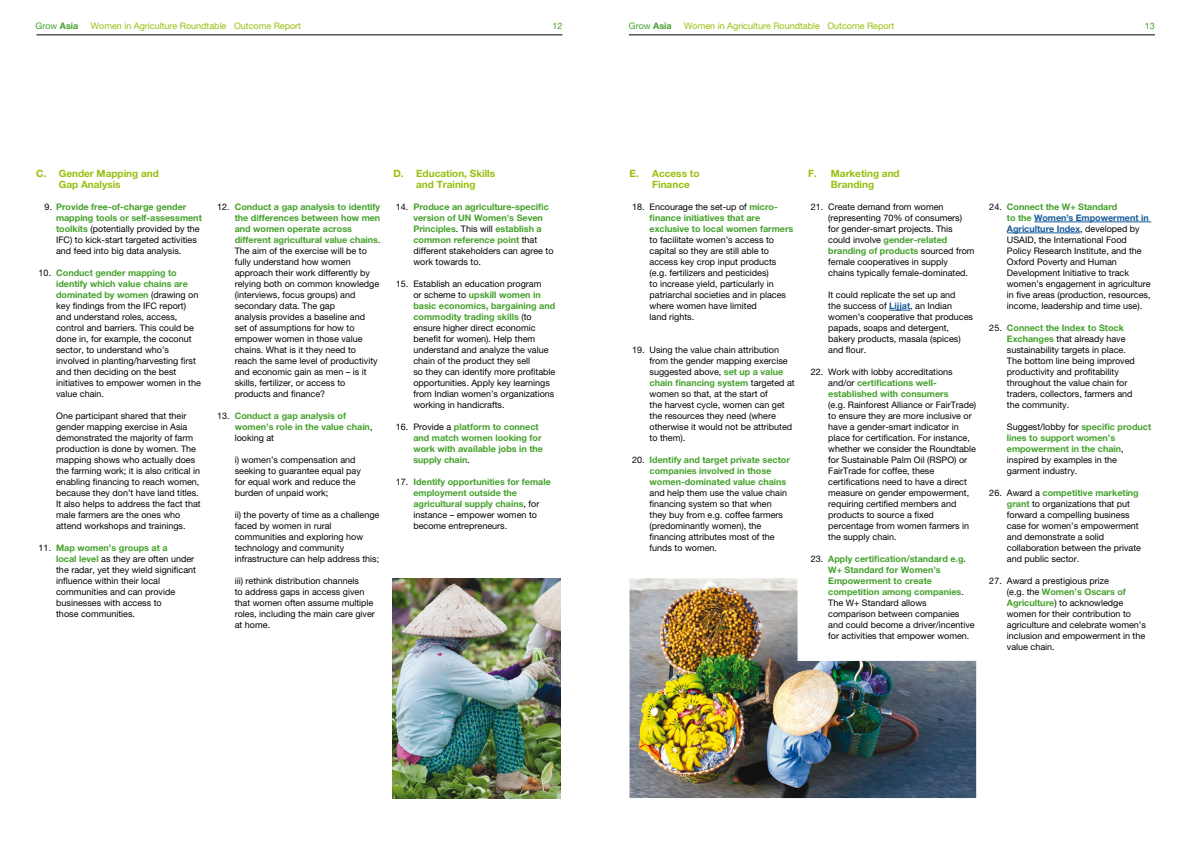
<style>
.page{position:relative;width:1191px;height:842px;background:#fff}
.page>*{position:absolute;margin:0;border:0;box-sizing:border-box;transform-origin:0 0}
.t1{font:700 10px/11px "Helvetica Neue LT Std";color:#97bf0d}
.t2{font:9px/11px "Helvetica Neue LT Std";color:#000}
.t3{font:700 9px/11px "Helvetica Neue LT Std";color:#44a12b}
.t4{font:9px "Helvetica Neue LT Std";color:#97bf0d}
.t5{font:9px "Helvetica Neue LT Std";color:#44a12b}
.s1{font-weight:700}
.s2{font-weight:700;color:#44a12b}
.s3{font-weight:400;color:#000}
.s4{font-weight:700;color:#165b9a}
</style>
<div class="page">
<hr style="left:629px;top:34px;width:525px;height:1px;background:#000">
<hr style="left:37px;top:34px;width:525px;height:1px;background:#000">
<svg style="left:889px;top:310px;width:21px;height:1px"></svg>
<hr style="left:1034px;top:222px;width:117px;height:1px;background:#165b9a">
<hr style="left:1006px;top:233px;width:74px;height:1px;background:#165b9a">
<img style="left:393px;top:578px;width:168px;height:220px">
<img style="left:629px;top:578px;width:347px;height:220px">
<p class="t5" style="left:36px;top:21px;width:44px">Grow <span class="s1">Asia</span></p>
<p class="t4" style="left:91px;top:21px;width:212px">Women in Agriculture Roundtable Outcome Report</p>
<p class="t5" style="left:552px;top:21px;width:12px">12</p>
<p class="t5" style="left:629px;top:21px;width:44px">Grow <span class="s1">Asia</span></p>
<p class="t4" style="left:684px;top:21px;width:212px">Women in Agriculture Roundtable Outcome Report</p>
<p class="t5" style="left:1144px;top:21px;width:12px">13</p>
<p class="t1" style="left:59px;top:168px;width:101px;text-indent:-23px">C. Gender Mapping and<br>Gap Analysis</p>
<p class="t2" style="left:56px;top:201px;width:147px;text-indent:-11px">9. <span class="s2">Provide free-of-charge gender mapping tools or self-assessment toolkits</span> (potentially provided by the IFC) to kick-start targeted activities and feed into big data analysis.</p>
<p class="t2" style="left:56px;top:267px;width:146px;text-indent:-17px">10. <span class="s2">Conduct gender mapping to identify which value chains are dominated by women</span> (drawing on key findings from the IFC report) and understand roles, access, control and barriers. This could be done in, for example, the coconut sector, to understand who’s involved in planting/harvesting first and then deciding on the best initiatives to empower women in the value chain.</p>
<p class="t2" style="left:56px;top:410px;width:146px">One participant shared that their gender mapping exercise in Asia demonstrated the majority of farm production is done by women. The mapping shows who actually does the farming work; it is also critical in enabling financing to reach women, because they don’t have land titles.<br>It also helps to address the fact that male farmers are the ones who attend workshops and trainings.</p>
<p class="t2" style="left:56px;top:542px;width:141px;text-indent:-17px">11. <span class="s2">Map women’s groups at a<br>local level</span> as they are often under the radar, yet they wield significant influence within their local communities and can provide businesses with access to<br>those communities.</p>
<p class="t2" style="left:235px;top:201px;width:147px;text-indent:-17px">12. <span class="s2">Conduct a gap analysis to identify the differences between how men and women operate across different agricultural value chains</span>.<br>The aim of the exercise will be to fully understand how women approach their work differently by relying both on common knowledge (interviews, focus groups) and secondary data. The gap<br>analysis provides a baseline and<br>set of assumptions for how to empower women in those value chains. What is it they need to reach the same level of productivity and economic gain as men – is it skills, fertilizer, or access to products and finance?</p>
<p class="t3" style="left:235px;top:410px;width:139px;text-indent:-17px"><span class="s3">13.</span> Conduct a gap analysis of women’s role in the value chain<span class="s3">, looking at</span></p>
<p class="t2" style="left:235px;top:454px;width:128px">i) women’s compensation and seeking to guarantee equal pay for equal work and reduce the burden of unpaid work;</p>
<p class="t2" style="left:235px;top:509px;width:146px">ii) the poverty of time as a challenge faced by women in rural communities and exploring how technology and community infrastructure can help address this;</p>
<p class="t2" style="left:235px;top:575px;width:142px">iii) rethink distribution channels<br>to address gaps in access given that women often assume multiple roles, including the main care giver at home.</p>
<p class="t1" style="left:393px;top:168px;width:103px;text-align:center">D. Education, Skills and Training</p>
<p class="t3" style="left:413px;top:201px;width:142px;text-indent:-17px"><span class="s3">14.</span> Produce an agriculture-specific version of UN Women’s Seven<br>Principles<span class="s3">. This will</span> establish a common reference point <span class="s3">that different stakeholders can agree to work towards to.</span></p>
<p class="t2" style="left:413px;top:278px;width:143px;text-indent:-17px">15. Establish an education program<br>or scheme to <span class="s2">upskill women in basic economics, bargaining and commodity trading skills</span> (to ensure higher direct economic benefit for women). Help them understand and analyze the value chain of the product they sell<br>so they can identify more profitable opportunities. Apply key learnings from Indian women’s organizations working in handicrafts.</p>
<p class="t3" style="left:413px;top:421px;width:131px;text-indent:-17px"><span class="s3">16. Provide a</span> platform to connect and match women looking for work with available jobs in the supply chain<span class="s3">.</span></p>
<p class="t3" style="left:413px;top:476px;width:139px;text-indent:-17px"><span class="s3">17.</span> Identify opportunities for female employment outside the agricultural supply chains<span class="s3">, for instance – empower women to become entrepreneurs.</span></p>
<p class="t1" style="left:652px;top:168px;width:49px;text-indent:-23px">E. Access to<br>Finance</p>
<p class="t3" style="left:649px;top:201px;width:145px;text-indent:-17px"><span class="s3">18. Encourage the set-up of</span> micro&shy;finance initiatives that are exclusive to local women farmers</p>
<p class="t2" style="left:649px;top:234px;width:138px">to facilitate women’s access to capital so they are still able to access key crop input products (e.g. fertilizers and pesticides)<br>to increase yield, particularly in patriarchal societies and in places where women have limited<br>land rights.</p>
<p class="t2" style="left:649px;top:344px;width:147px;text-indent:-17px">19. Using the value chain attribution from the gender mapping exercise suggested above, <span class="s2">set up a value chain financing system</span> targeted at women so that, at the start of<br>the harvest cycle, women can get the resources they need (where otherwise it would not be attributed to them).</p>
<p class="t3" style="left:649px;top:454px;width:142px;text-indent:-17px"><span class="s3">20.</span> Identify and target private sector companies involved in those women-dominated value chains</p>
<p class="t2" style="left:649px;top:487px;width:139px">and help them use the value chain financing system so that when they buy from e.g. coffee farmers (predominantly women), the financing attributes most of the funds to women.</p>
<p class="t1" style="left:808px;top:168px;width:93px;text-align:center">F. Marketing and<br>Branding</p>
<p class="t2" style="left:828px;top:201px;width:148px;text-indent:-17px">21. Create demand from women (representing 70% of consumers) for gender-smart projects. This could involve <span class="s2">gender-related branding of products</span> sourced from female cooperatives in supply chains typically female-dominated.</p>
<p class="t2" style="left:828px;top:289px;width:146px">It could replicate the set up and<br>the success of <span class="s4">Lijjat</span>, an Indian women’s cooperative that produces papads, soaps and detergent, bakery products, masala (spices) and flour.</p>
<p class="t3" style="left:828px;top:366px;width:126px;text-indent:-17px"><span class="s3">22. Work with lobby accreditations and/or</span> certifications well&shy;established with consumers</p>
<p class="t2" style="left:828px;top:399px;width:149px">(e.g. Rainforest Alliance or FairTrade) to ensure they are more inclusive or have a gender-smart indicator in place for certification. For instance, whether we consider the Roundtable for Sustainable Palm Oil (RSPO) or<br>FairTrade for coffee, these certifications need to have a direct measure on gender empowerment, requiring certified members and products to source a fixed percentage from women farmers in the supply chain.</p>
<p class="t2" style="left:828px;top:553px;width:148px;text-indent:-17px">23. <span class="s2">Apply certification/standard e.g.<br>W+ Standard for Women’s<br>Empowerment to create competition among companies</span>.<br>The W+ Standard allows comparison between companies and could become a driver/incentive for activities that empower women.</p>
<p class="t2" style="left:1006px;top:201px;width:145px;text-indent:-17px">24. <span class="s2">Connect the W+ Standard<br>to the</span> <span class="s4">Women’s Empowerment in<br>Agriculture Index</span>, developed by<br>USAID, the International Food<br>Policy Research Institute, and the<br>Oxford Poverty and Human<br>Development Initiative to track women’s engagement in agriculture in five areas (production, resources, income, leadership and time use).</p>
<p class="t2" style="left:1006px;top:322px;width:130px;text-indent:-17px">25. <span class="s2">Connect the Index to Stock<br>Exchanges</span> that already have sustainability targets in place.<br>The bottom line being improved productivity and profitability throughout the value chain for traders, collectors, farmers and the community.</p>
<p class="t3" style="left:1006px;top:421px;width:146px"><span class="s3">Suggest/lobby for</span> specific product lines to support women’s empowerment in the chain<span class="s3">, inspired by examples in the garment industry.</span></p>
<p class="t2" style="left:1006px;top:487px;width:136px;text-indent:-17px">26. Award a <span class="s2">competitive marketing grant</span> to organizations that put forward a compelling business case for women’s empowerment and demonstrate a solid collaboration between the private and public sector.</p>
<p class="t2" style="left:1006px;top:575px;width:141px;text-indent:-17px">27. Award a prestigious prize<br>(e.g. the <span class="s2">Women’s Oscars of<br>Agriculture</span>) to acknowledge women for their contribution to agriculture and celebrate women’s inclusion and empowerment in the value chain.</p>
</div>
